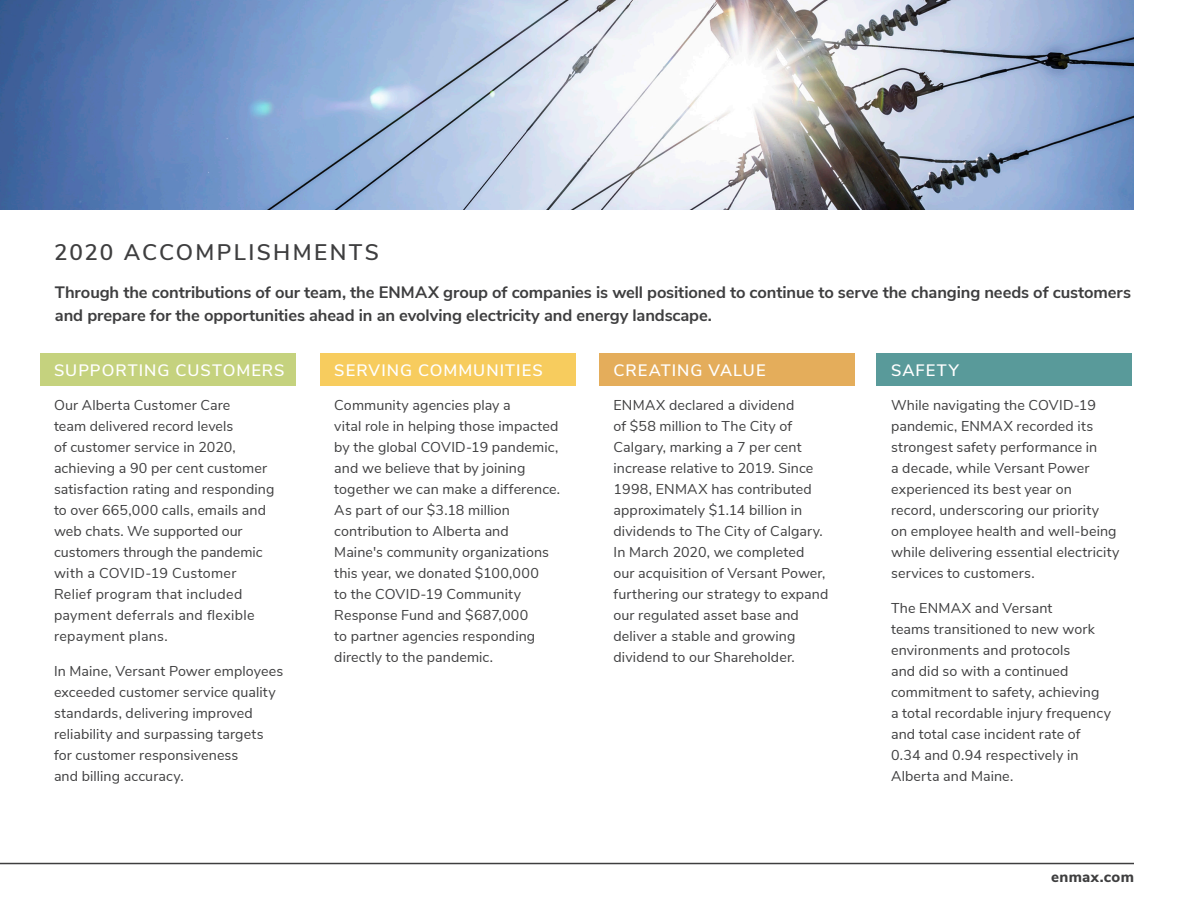
<style>
.page{position:relative;width:1188px;height:918px;background:#fff}
.page>*{position:absolute;margin:0;border:0;box-sizing:border-box;transform-origin:0 0}
.t1{font:600 22.5px "Nunito Sans";letter-spacing:.105em;color:#3e3e3f}
.t2{font:700 16.5px/22.5px "Nunito Sans";letter-spacing:-.005em;color:#3e3e3f}
.t3{font:600 16.5px "Nunito Sans";letter-spacing:.06em;color:#fff}
.t4{font:800 15px "Nunito Sans";letter-spacing:.02em;color:#3e3e3f}
.t5{font:14.25px/21px "Nunito Sans";letter-spacing:.01em;color:#3e3e3f}
</style>
<div class="page">
<div style="left:40px;top:353px;width:256px;height:33px;background:#c5d27e"></div>
<div style="left:320px;top:353px;width:256px;height:33px;background:#f7cc5e"></div>
<div style="left:877px;top:353px;width:255px;height:33px;background:#599a9a"></div>
<div style="left:599px;top:353px;width:256px;height:33px;background:#e4ad5b"></div>
<hr style="left:0;top:863px;width:1134px;height:1px;background:#3e3e3f">
<img style="left:0;top:0;width:1134px;height:210px">
<p class="t1" style="left:54px;top:235px;width:327px">2020 ACCOMPLISHMENTS</p>
<p class="t2" style="left:55px;top:280px;width:1078px">Through the contributions of our team, the ENMAX group of companies is well positioned to continue to serve the changing needs of customers and prepare for the opportunities ahead in an evolving electricity and energy landscape.</p>
<p class="t3" style="left:54px;top:358px;width:232px">SUPPORTING CUSTOMERS</p>
<p class="t5" style="left:54px;top:394px;width:222px">Our Alberta Customer Care<br>team delivered record levels<br>of customer service in 2020, achieving a 90 per cent customer satisfaction rating and responding to over 665,000 calls, emails and web chats. We supported our customers through the pandemic with a COVID-19 Customer<br>Relief program that included payment deferrals and flexible repayment plans.</p>
<p class="t5" style="left:54px;top:660px;width:231px">In Maine, Versant Power employees exceeded customer service quality standards, delivering improved reliability and surpassing targets for customer responsiveness<br>and billing accuracy.</p>
<p class="t3" style="left:334px;top:358px;width:210px">SERVING COMMUNITIES</p>
<p class="t5" style="left:334px;top:394px;width:227px">Community agencies play a<br>vital role in helping those impacted by the global COVID-19 pandemic, and we believe that by joining together we can make a difference.<br>As part of our $3.18 million contribution to Alberta and<br>Maine's community organizations this year, we donated $100,000<br>to the COVID-19 Community<br>Response Fund and $687,000<br>to partner agencies responding directly to the pandemic.</p>
<p class="t3" style="left:614px;top:358px;width:154px">CREATING VALUE</p>
<p class="t5" style="left:614px;top:394px;width:216px">ENMAX declared a dividend<br>of $58 million to The City of<br>Calgary, marking a 7 per cent increase relative to 2019. Since<br>1998, ENMAX has contributed approximately $1.14 billion in dividends to The City of Calgary.<br>In March 2020, we completed our acquisition of Versant Power, furthering our strategy to expand our regulated asset base and deliver a stable and growing dividend to our Shareholder.</p>
<p class="t3" style="left:891px;top:358px;width:69px">SAFETY</p>
<p class="t5" style="left:891px;top:394px;width:230px">While navigating the COVID-19 pandemic, ENMAX recorded its strongest safety performance in<br>a decade, while Versant Power experienced its best year on record, underscoring our priority<br>on employee health and well-being while delivering essential electricity services to customers.</p>
<p class="t5" style="left:891px;top:597px;width:222px">The ENMAX and Versant<br>teams transitioned to new work environments and protocols<br>and did so with a continued commitment to safety, achieving<br>a total recordable injury frequency and total case incident rate of<br>0.34 and 0.94 respectively in<br>Alberta and Maine.</p>
<p class="t4" style="left:1051px;top:866px;width:84px">enmax.com</p>
</div>
